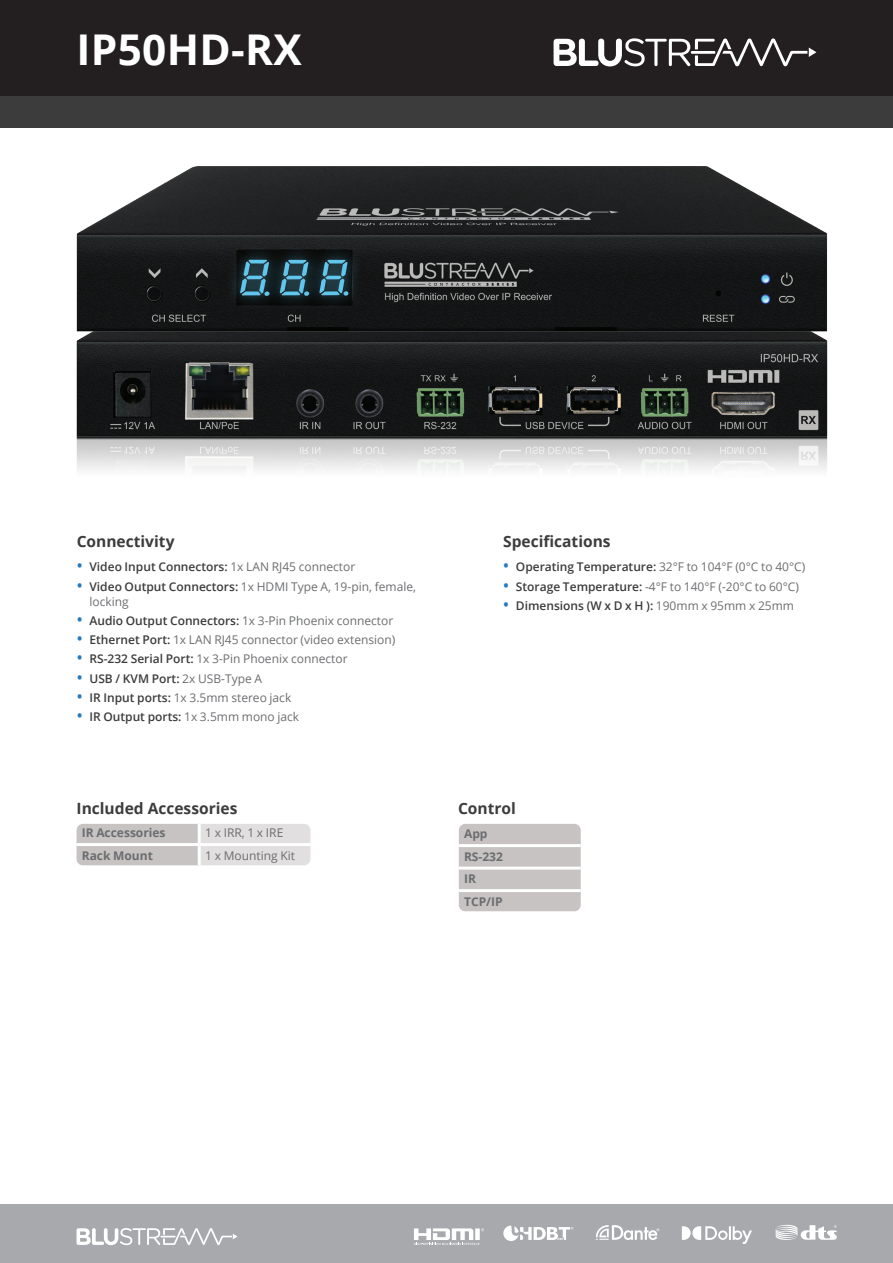
<style>
.page{position:relative;width:893px;height:1263px;background:#fff}
.page>*{position:absolute;margin:0;border:0;box-sizing:border-box;transform-origin:0 0}
.t1{font:700 42.45px "Open Sans";letter-spacing:.005em;color:#fff}
.t2{font:700 15.6px "Open Sans";color:#3b3c3b}
.t3{font:12px/15px "Open Sans";color:#6c6d70}
.t4{font:600 12px "Open Sans";color:#3b3c3b}
.t5{font:700 12px/22.5px "Open Sans";color:#6c6d70}
.s1{font-size:15.6px;color:#247abf}
.s2{font-weight:400;color:#6c6d70}
.s3{font-weight:600;font-size:15.6px;color:#247abf}
.s4{font-weight:600;color:#3b3c3b}
</style>
<div class="page">
<div style="left:0;top:0;width:893px;height:96px;background:#231f20"></div>
<div style="left:0;top:1205px;width:893px;height:58px;background:#a8a9ad"></div>
<svg style="left:77px;top:1228px;width:160px;height:18px"></svg>
<svg style="left:503px;top:1225px;width:70px;height:16px"></svg>
<svg style="left:414px;top:1228px;width:70px;height:17px"></svg>
<svg style="left:596px;top:1225px;width:63px;height:15px"></svg>
<svg style="left:682px;top:1226px;width:70px;height:18px"></svg>
<svg style="left:776px;top:1225px;width:61px;height:15px"></svg>
<img style="left:77px;top:342px;width:751px;height:128px">
<div style="left:0;top:96px;width:893px;height:31px;background:#3b3c3b"></div>
<div style="left:459px;top:824px;width:122px;height:87px;background:#c6c3c2"></div>
<hr style="left:459px;top:844px;width:122px;height:3px;background:#fff">
<hr style="left:459px;top:867px;width:122px;height:3px;background:#fff">
<hr style="left:459px;top:889px;width:122px;height:3px;background:#fff">
<svg style="left:77px;top:825px;width:233px;height:40px;background:#d2d0cf"></svg>
<hr style="left:198px;top:824px;width:3px;height:19px;background:#fff">
<hr style="left:77px;top:843px;width:122px;height:3px;background:#fff">
<hr style="left:199px;top:843px;width:111px;height:3px;background:#fff">
<hr style="left:198px;top:846px;width:3px;height:19px;background:#fff">
<svg style="left:554px;top:38px;width:262px;height:29px"></svg>
<img style="left:77px;top:167px;width:751px;height:175px">
<h1 class="t1" style="left:77px;top:19px;width:227px">IP50HD-RX</h1>
<h2 class="t2" style="left:77px;top:530px;width:99px">Connectivity</h2>
<p class="t4" style="left:77px;top:559px;width:280px"><span class="s1">•</span> Video Input Connectors: <span class="s2">1x LAN RJ45 connector</span></p>
<p class="t3" style="left:89px;top:578px;width:328px;text-indent:-13px"><span class="s3">•</span> <span class="s4">Video Output Connectors:</span> 1x HDMI Type A, 19-pin, female, locking</p>
<p class="t3" style="left:77px;top:613px;width:318px"><span class="s3">•</span> <span class="s4">Audio Output Connectors:</span> 1x 3-Pin Phoenix connector</p>
<p class="t3" style="left:77px;top:632px;width:320px"><span class="s3">•</span> <span class="s4">Ethernet Port:</span> 1x LAN RJ45 connector (video extension)</p>
<p class="t3" style="left:77px;top:651px;width:272px"><span class="s3">•</span> <span class="s4">RS-232 Serial Port:</span> 1x 3-Pin Phoenix connector</p>
<p class="t4" style="left:77px;top:670px;width:187px"><span class="s1">•</span> USB / KVM Port: <span class="s2">2x USB-Type A</span></p>
<p class="t3" style="left:77px;top:690px;width:216px"><span class="s3">•</span> <span class="s4">IR Input ports:</span> 1x 3.5mm stereo jack</p>
<p class="t3" style="left:77px;top:709px;width:224px"><span class="s3">•</span> <span class="s4">IR Output ports:</span> 1x 3.5mm mono jack</p>
<h2 class="t2" style="left:503px;top:530px;width:109px">Specifications</h2>
<p class="t3" style="left:503px;top:559px;width:304px"><span class="s3">•</span> <span class="s4">Operating Temperature:</span> 32°F to 104°F (0°C to 40°C)</p>
<p class="t3" style="left:503px;top:578px;width:297px"><span class="s3">•</span> <span class="s4">Storage Temperature:</span> -4°F to 140°F (-20°C to 60°C)</p>
<p class="t4" style="left:503px;top:597px;width:292px"><span class="s1">•</span> Dimensions (W x D x H ): <span class="s2">190mm x 95mm x 25mm</span></p>
<h2 class="t2" style="left:77px;top:797px;width:162px">Included Accessories</h2>
<h2 class="t2" style="left:458px;top:797px;width:59px">Control</h2>
<p class="t5" style="left:464px;top:822px;width:40px">App<br>RS-232<br>IR<br>TCP/IP</p>
<p class="t5" style="left:82px;top:821px;width:85px">IR Accessories</p>
<p class="t3" style="left:205px;top:825px;width:80px">1 x IRR, 1 x IRE</p>
<p class="t5" style="left:82px;top:844px;width:73px">Rack Mount</p>
<p class="t3" style="left:205px;top:847px;width:91px">1 x Mounting Kit</p>
</div>
